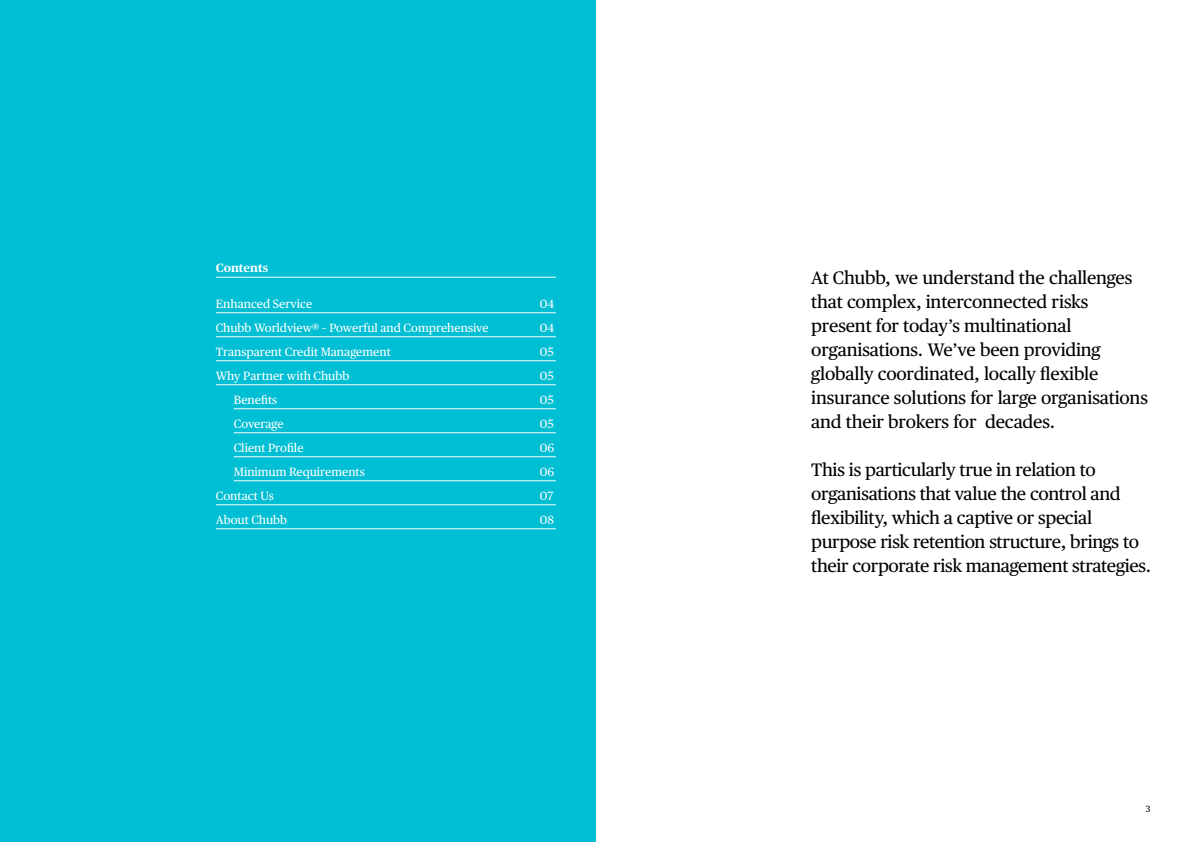
<style>
.page{position:relative;width:1191px;height:842px;background:#fff}
.page>*{position:absolute;margin:0;border:0;box-sizing:border-box;transform-origin:0 0}
.t1{font:18px/24px "Chubb Publico Text";letter-spacing:-.015em;color:#000}
.t2{font:12px "Chubb Publico Text";color:#fff}
.t3{font:700 12px "Chubb Publico Text";color:#fff}
.t4{font:9px "Chubb Publico Text";color:#000}
</style>
<div class="page">
<div style="left:0;top:0;width:595px;height:842px;background:#00bed4"></div>
<hr style="left:216px;top:277px;width:340px;height:1px;background:#fff">
<hr style="left:216px;top:312px;width:340px;height:1px;background:#fff">
<hr style="left:216px;top:336px;width:340px;height:1px;background:#fff">
<hr style="left:216px;top:360px;width:340px;height:1px;background:#fff">
<hr style="left:216px;top:384px;width:340px;height:1px;background:#fff">
<hr style="left:234px;top:408px;width:322px;height:1px;background:#fff">
<hr style="left:234px;top:432px;width:322px;height:1px;background:#fff">
<hr style="left:234px;top:456px;width:322px;height:1px;background:#fff">
<hr style="left:234px;top:480px;width:322px;height:1px;background:#fff">
<hr style="left:216px;top:504px;width:340px;height:1px;background:#fff">
<hr style="left:216px;top:528px;width:340px;height:1px;background:#fff">
<p class="t3" style="left:216px;top:259px;width:54px">Contents</p>
<p class="t2" style="left:216px;top:295px;width:98px">Enhanced Service</p>
<p class="t2" style="left:540px;top:295px;width:16px">04</p>
<p class="t2" style="left:216px;top:319px;width:274px">Chubb Worldview® – Powerful and Comprehensive</p>
<p class="t2" style="left:540px;top:319px;width:16px">04</p>
<p class="t2" style="left:216px;top:343px;width:176px">Transparent Credit Management</p>
<p class="t2" style="left:540px;top:343px;width:15px">05</p>
<p class="t2" style="left:216px;top:367px;width:135px">Why Partner with Chubb</p>
<p class="t2" style="left:540px;top:367px;width:15px">05</p>
<p class="t2" style="left:234px;top:391px;width:45px">Benefits</p>
<p class="t2" style="left:540px;top:391px;width:15px">05</p>
<p class="t2" style="left:234px;top:415px;width:51px">Coverage</p>
<p class="t2" style="left:540px;top:415px;width:15px">05</p>
<p class="t2" style="left:234px;top:439px;width:71px">Client Profile</p>
<p class="t2" style="left:540px;top:439px;width:16px">06</p>
<p class="t2" style="left:234px;top:463px;width:132px">Minimum Requirements</p>
<p class="t2" style="left:540px;top:463px;width:16px">06</p>
<p class="t2" style="left:216px;top:487px;width:60px">Contact Us</p>
<p class="t2" style="left:540px;top:487px;width:15px">07</p>
<p class="t2" style="left:216px;top:511px;width:73px">About Chubb</p>
<p class="t2" style="left:540px;top:511px;width:16px">08</p>
<p class="t1" style="left:811px;top:265px;width:338px">At Chubb, we understand the challenges that complex, interconnected risks present for today’s multinational organisations. We’ve been providing globally coordinated, locally flexible insurance solutions for large organisations and their brokers for decades.</p>
<p class="t1" style="left:811px;top:457px;width:341px">This is particularly true in relation to organisations that value the control and flexibility, which a captive or special purpose risk retention structure, brings to their corporate risk management strategies.</p>
<p class="t4" style="left:1145px;top:802px;width:6px">3</p>
</div>
